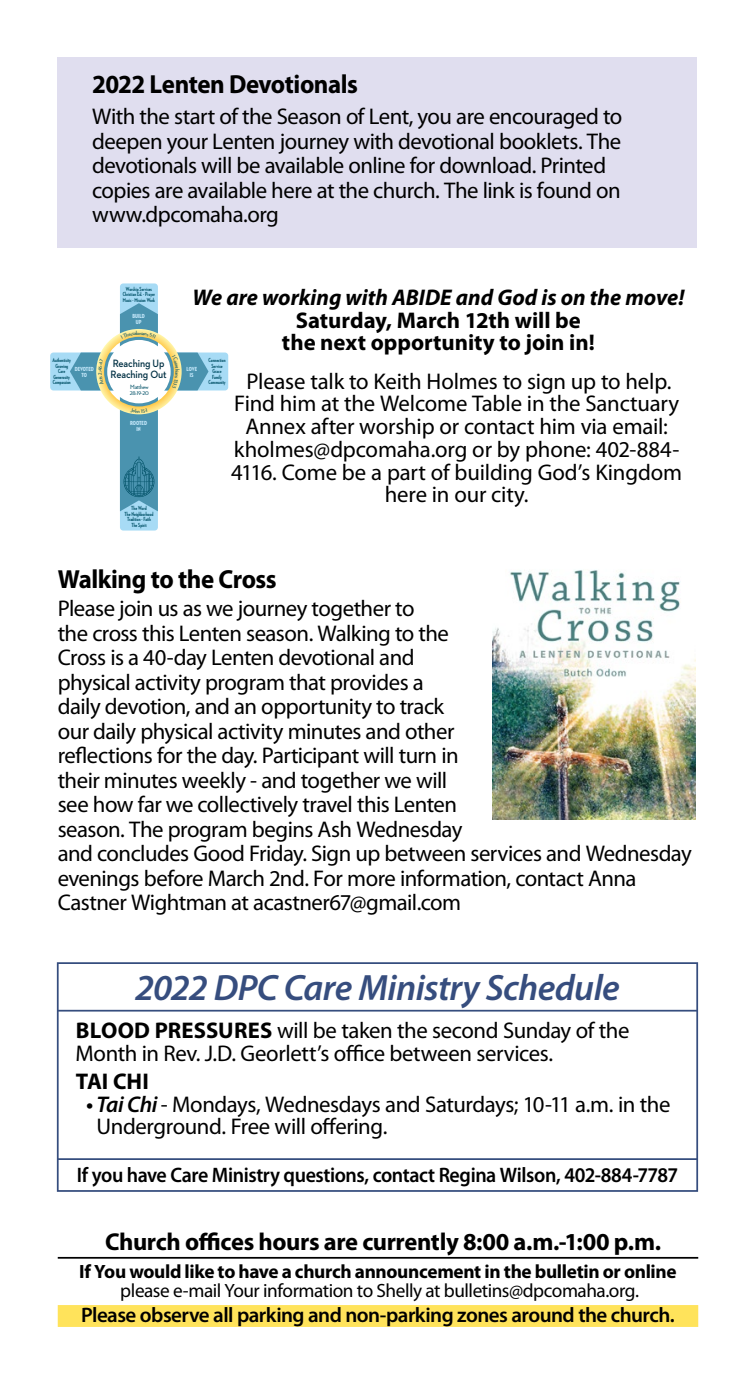
<style>
.page{position:relative;width:756px;height:1386px;background:#fff}
.page>*{position:absolute;margin:0;border:0;box-sizing:border-box;transform-origin:0 0}
.t1{font:italic 600 36.75px "Myriad Pro";letter-spacing:-.015em;color:#364d7e}
.t2{font:700 26.25px "Myriad Pro";letter-spacing:-.02em;color:#000;scale:.95 1}
.t3{font:700 24.5px "Myriad Pro";letter-spacing:-.015em;color:#000}
.t4{font:22.75px/24.5px "Myriad Pro";letter-spacing:-.02em;color:#000}
.t5{font:700 22.75px/22.8px "Myriad Pro";color:#000;text-align:center}
.t6{font:italic 700 22.75px "Myriad Pro";color:#000}
.t7{font:600 21px "Myriad Pro";letter-spacing:-.025em;color:#000;scale:.95 1}
.t8{font:600 21px "Myriad Pro";letter-spacing:-.025em;color:#000}
.t9{font:700 19.25px "Myriad Pro";letter-spacing:-.02em;color:#000}
.t10{font:19.25px "Myriad Pro";letter-spacing:-.025em;color:#000}
.t11{font:600 10.85px/10.5px "Neutraface 2 Text";letter-spacing:-.01em;color:#003043;scale:.91 1}
.t12{font:500 6.65px/5.4px "Neutraface 2 Condensed";letter-spacing:-.015em;color:#005066;scale:1.3 1}
.t13{font:700 5.95px/5.4px "Neutraface 2 Condensed";color:#005066;text-align:center;scale:.91 1}
.t14{font:5.95px/6px "Neutraface 2 Condensed Titling";letter-spacing:-.005em;color:#bfe4f7;text-align:center;scale:.91 1}
.s1{font-weight:700}
.s2{font-weight:600;font-style:italic}
</style>
<div class="page">
<div style="left:57px;top:58px;width:639px;height:190px;background:#e0deef"></div>
<hr style="left:58px;top:1257px;width:640px;height:2px;background:#000">
<div style="left:58px;top:1305px;width:640px;height:22px;background:#ffe35b"></div>
<svg style="left:50px;top:283px;width:178px;height:248px"></svg>
<div style="left:57px;top:962px;width:641px;height:230px;border:2px solid #364d7e"></div>
<hr style="left:58px;top:1158px;width:639px;height:2px;background:#364d7e">
<hr style="left:58px;top:1010px;width:639px;height:2px;background:#364d7e">
<img style="left:493px;top:570px;width:203px;height:250px">
<svg style="left:70px;top:303px;width:139px;height:208px"></svg>
<p class="t2" style="left:92px;top:69px;width:281px">2022 Lenten Devotionals</p>
<p class="t4" style="left:92px;top:105px;width:532px">With the start of the Season of Lent, you are encouraged to deepen your Lenten journey with devotional booklets. The devotionals will be available online for download. Printed copies are available here at the church. The link is found on www.dpcomaha.org</p>
<p class="t13" style="left:53px;top:358px;width:22px">Authenticity<br>Growing<br>Care<br>Generosity<br>Compassion</p>
<p class="t14" style="left:75px;top:367px;width:22px">DEVOTED<br>TO</p>
<p class="t13" style="left:123px;top:286px;width:37px">Worship Services<br>Christian Ed. · Prayer<br>Music · Mission Work</p>
<p class="t14" style="left:132px;top:313px;width:15px">BUILD<br>UP</p>
<p class="t11" style="left:111px;top:358px;width:63px">Reaching Up<br>Reaching Out</p>
<p class="t12" style="left:130px;top:384px;width:16px">Matthew<br>28:19-20</p>
<p class="t14" style="left:130px;top:420px;width:20px">ROOTED<br>IN</p>
<p class="t13" style="left:125px;top:505px;width:33px">The Word<br>The Neighborhood<br>Tradition · Faith<br>The Spirit</p>
<p class="t6" style="left:192px;top:285px;width:494px">We are working with ABIDE and God is on the move!</p>
<p class="t5" style="left:282px;top:309px;width:314px">Saturday, March 12th will be the next opportunity to join in!</p>
<p class="t14" style="left:186px;top:366px;width:13px">LOVE<br>IS</p>
<p class="t13" style="left:208px;top:358px;width:21px">Connection<br>Service<br>Grace<br>Family<br>Community</p>
<p class="t4" style="left:231px;top:370px;width:452px;line-height:22.8px;text-align:center">Please talk to Keith Holmes to sign up to help.<br>Find him at the Welcome Table in the Sanctuary Annex after worship or contact him via email: kholmes@dpcomaha.org or by phone: 402-884- 4116. Come be a part of building God’s Kingdom here in our city.</p>
<p class="t2" style="left:58px;top:565px;width:232px">Walking to the Cross</p>
<p class="t4" style="left:58px;top:597px;width:636px">Please join us as we journey together to<br>the cross this Lenten season. Walking to the<br>Cross is a 40-day Lenten devotional and<br>physical activity program that provides a<br>daily devotion, and an opportunity to track<br>our daily physical activity minutes and other<br>reflections for the day. Participant will turn in<br>their minutes weekly - and together we will<br>see how far we collectively travel this Lenten<br>season. The program begins Ash Wednesday<br>and concludes Good Friday. Sign up between services and Wednesday evenings before March 2nd. For more information, contact Anna Castner Wightman at acastner67@gmail.com</p>
<h1 class="t1" style="left:135px;top:967px;width:486px">2022 DPC Care Ministry Schedule</h1>
<p class="t4" style="left:76px;top:1020px;width:555px;line-height:22.8px"><span class="s1">BLOOD PRESSURES</span> will be taken the second Sunday of the<br>Month in Rev. J.D. Georlett’s office between services.</p>
<p class="t5" style="left:76px;top:1070px;width:75px">TAI CHI</p>
<p class="t4" style="left:97px;top:1093px;width:575px;line-height:22.8px;text-indent:-11px"><span class="s2">• Tai Chi</span> - Mondays, Wednesdays and Saturdays; 10-11 a.m. in the<br>Underground. Free will offering.</p>
<p class="t7" style="left:77px;top:1164px;width:634px">If you have Care Ministry questions, contact Regina Wilson, 402-884-7787</p>
<p class="t3" style="left:105px;top:1228px;width:557px">Church offices hours are currently 8:00 a.m.-1:00 p.m.</p>
<p class="t9" style="left:79px;top:1261px;width:599px">If You would like to have a church announcement in the bulletin or online</p>
<p class="t10" style="left:120px;top:1280px;width:520px">please e-mail Your information to Shelly at bulletins@dpcomaha.org.</p>
<p class="t8" style="left:81px;top:1303px;width:595px">Please observe all parking and non-parking zones around the church.</p>
</div>
